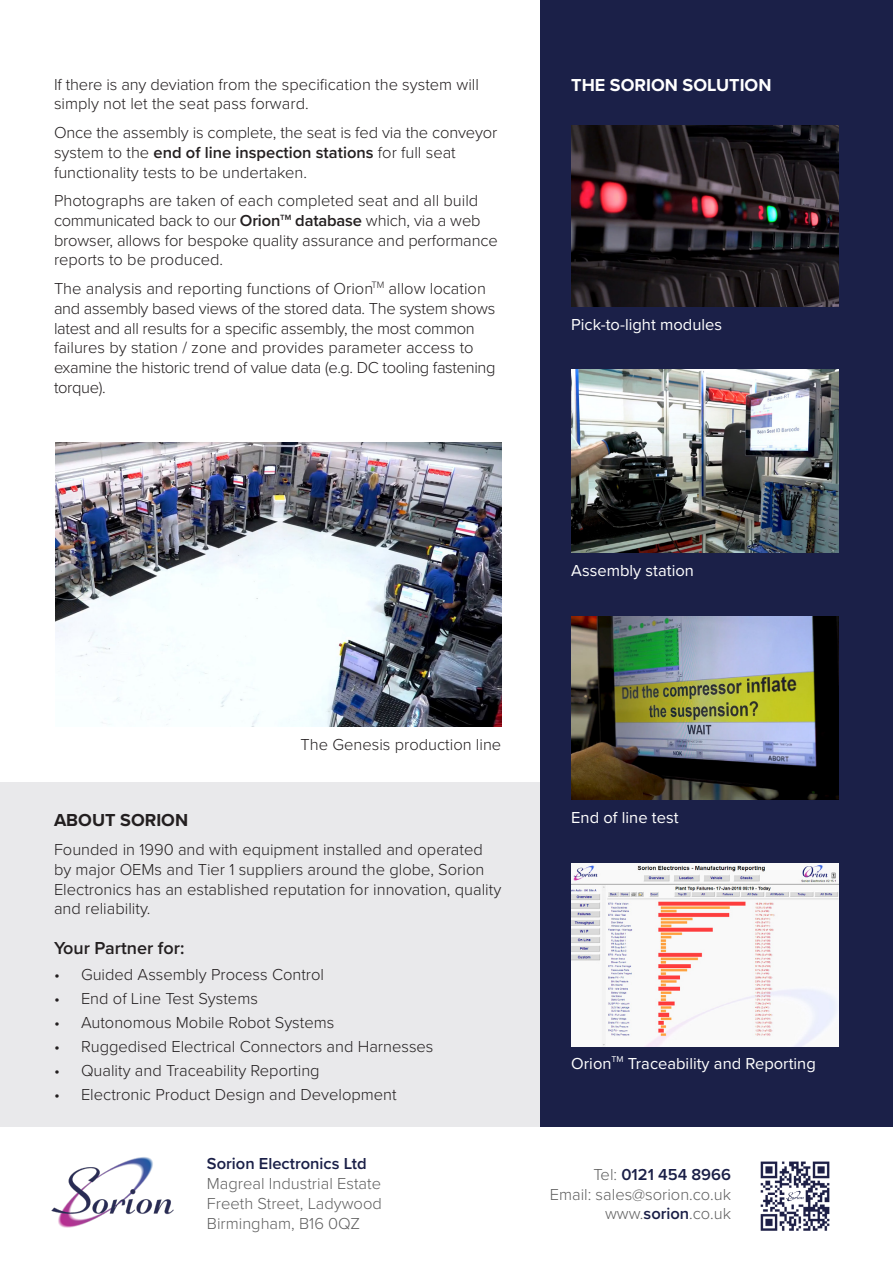
<style>
.page{position:relative;width:893px;height:1263px;background:#fff}
.page>*{position:absolute;margin:0;border:0;box-sizing:border-box;transform-origin:0 0}
.t1{font:700 18px "Proxima Nova";color:#fff}
.t2{font:600 18px "Proxima Nova";color:#231f20}
.t3{font:700 18px "Proxima Nova";color:#231f20}
.t4{font:300 16.5px/19.8px "Proxima Nova";color:#231f20}
.t5{font:300 16.5px/19.8px "Proxima Nova";letter-spacing:-.02em;color:#231f20}
.t6{font:300 16.5px "Proxima Nova";color:#606060}
.t7{font:16.5px "Proxima Nova";color:#fff}
.t8{font:600 16.5px "Proxima Nova";color:#1a1f47}
.s1{font-weight:600}
.s2{font-weight:300;color:#606060}
.s3{font-weight:600;color:#1a1f47}
</style>
<div class="page">
<div style="left:0;top:782px;width:893px;height:345px;background:#e9e9eb"></div>
<div style="left:540px;top:0;width:353px;height:1127px;background:#1b2048"></div>
<img style="left:571px;top:617px;width:268px;height:182px">
<img style="left:571px;top:370px;width:268px;height:183px">
<img style="left:571px;top:863px;width:268px;height:183px">
<img style="left:760px;top:1161px;width:70px;height:70px">
<img style="left:51px;top:1157px;width:123px;height:71px">
<img style="left:55px;top:442px;width:446px;height:285px">
<img style="left:571px;top:125px;width:268px;height:181px">
<p class="t4" style="left:54px;top:73px;width:426px">If there is any deviation from the specification the system will simply not let the seat pass forward.</p>
<p class="t4" style="left:54px;top:122px;width:445px">Once the assembly is complete, the seat is fed via the conveyor system to the <span class="s1">end of line inspection stations</span> for full seat functionality tests to be undertaken.</p>
<p class="t4" style="left:54px;top:190px;width:445px">Photographs are taken of each completed seat and all build communicated back to our <span class="s1">Orion</span><sup>TM</sup> <span class="s1">database</span> which, via a web browser, allows for bespoke quality assurance and performance reports to be produced.</p>
<p class="t5" style="left:54px;top:278px;width:443px">The analysis and reporting functions of Orion<sup>TM</sup> allow location and assembly based views of the stored data. The system shows latest and all results for a specific assembly, the most common failures by station / zone and provides parameter access to examine the historic trend of value data (e.g. DC tooling fastening torque).</p>
<p class="t1" style="left:571px;top:71px;width:202px">THE SORION SOLUTION</p>
<p class="t7" style="left:571px;top:312px;width:152px">Pick-to-light modules</p>
<p class="t7" style="left:571px;top:559px;width:124px">Assembly station</p>
<p class="t4" style="left:301px;top:733px;width:202px">The Genesis production line</p>
<p class="t3" style="left:54px;top:807px;width:136px">ABOUT SORION</p>
<p class="t4" style="left:54px;top:839px;width:449px">Founded in 1990 and with equipment installed and operated by major OEMs and Tier 1 suppliers around the globe, Sorion Electronics has an established reputation for innovation, quality and reliability.</p>
<p class="t2" style="left:54px;top:934px;width:132px">Your Partner for:</p>
<p class="t4" style="left:54px;top:963px;width:272px">• Guided Assembly Process Control</p>
<p class="t4" style="left:54px;top:987px;width:205px">• End of Line Test Systems</p>
<p class="t4" style="left:54px;top:1011px;width:282px">• Autonomous Mobile Robot Systems</p>
<p class="t4" style="left:54px;top:1035px;width:381px">• Ruggedised Electrical Connectors and Harnesses</p>
<p class="t4" style="left:54px;top:1059px;width:267px">• Quality and Traceability Reporting</p>
<p class="t4" style="left:54px;top:1083px;width:344px">• Electronic Product Design and Development</p>
<p class="t8" style="left:207px;top:1151px;width:161px">Sorion Electronics Ltd</p>
<p class="t6" style="left:207px;top:1171px;width:176px">Magreal Industrial Estate</p>
<p class="t6" style="left:207px;top:1191px;width:176px">Freeth Street, Ladywood</p>
<p class="t6" style="left:207px;top:1211px;width:155px">Birmingham, B16 0QZ</p>
<p class="t7" style="left:571px;top:805px;width:109px">End of line test</p>
<p class="t7" style="left:571px;top:1051px;width:246px">Orion<sup>TM</sup> Traceability and Reporting</p>
<p class="t8" style="left:593px;top:1162px;width:139px"><span class="s2">Tel:</span> 0121 454 8966</p>
<p class="t6" style="left:550px;top:1182px;width:183px">Email: sales@sorion.co.uk</p>
<p class="t6" style="left:605px;top:1201px;width:127px">www.<span class="s3">sorion</span>.co.uk</p>
</div>
